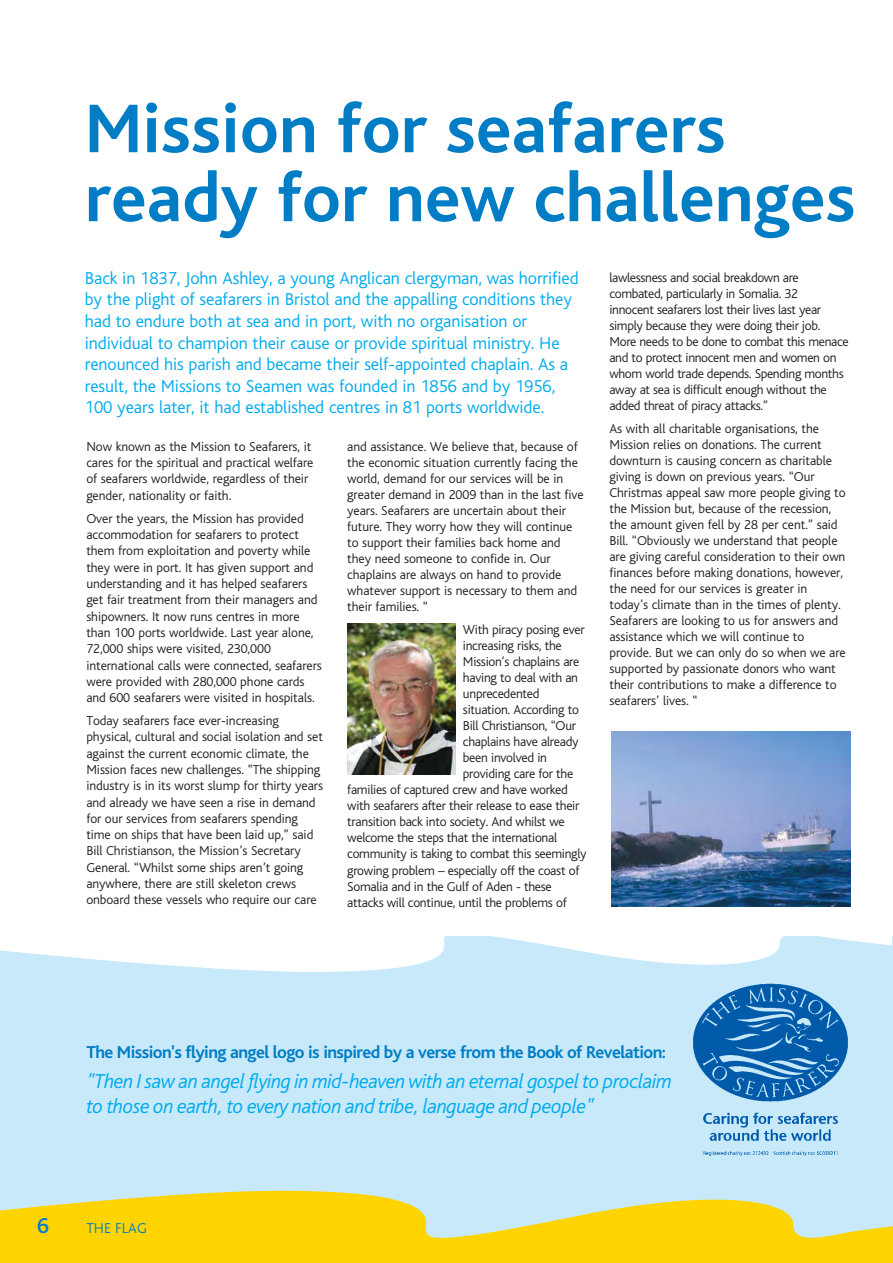
<style>
.page{position:relative;width:893px;height:1263px;background:#fff}
.page>*{position:absolute;margin:0;border:0;box-sizing:border-box;transform-origin:0 0}
.t1{font:700 72px/69px "Bliss";color:#007dc5}
.t2{font:500 22.5px "Bliss";color:#007dc5}
.t3{font:italic 300 21px/25.2px "Bliss";letter-spacing:-.025em;color:#00abed}
.t4{font:300 18px/21.6px "Bliss";letter-spacing:-.005em;color:#00abed}
.t5{font:700 18px "Bliss";letter-spacing:-.035em;color:#007dc5}
.t6{font:300 15px "Bliss";color:#007dc5}
.t7{font:300 13.5px/16px "Bliss";letter-spacing:-.005em;color:#231f20}
.t8{font:300 13.5px/16px "Bliss";letter-spacing:-.025em;color:#231f20}
</style>
<div class="page">
<div style="left:0;top:936px;width:893px;height:308px;background:#c7e9fa"></div>
<svg style="left:0;top:886px;width:892px;height:86px"></svg>
<svg style="left:0;top:1191px;width:893px;height:72px;fill:#ffd400"></svg>
<img style="left:693px;top:983px;width:155px;height:173px">
<img style="left:347px;top:623px;width:108px;height:151px">
<img style="left:611px;top:731px;width:239px;height:176px">
<h1 class="t1" style="left:85px;top:98px;width:772px">Mission for seafarers ready for new challenges</h1>
<p class="t4" style="left:85px;top:268px;width:495px">Back in 1837, John Ashley, a young Anglican clergyman, was horrified by the plight of seafarers in Bristol and the appalling conditions they had to endure both at sea and in port, with no organisation or individual to champion their cause or provide spiritual ministry. He renounced his parish and became their self-appointed chaplain. As a result, the Missions to Seamen was founded in 1856 and by 1956, 100 years later, it had established centres in 81 ports worldwide.</p>
<p class="t7" style="left:86px;top:439px;width:229px">Now known as the Mission to Seafarers, it cares for the spiritual and practical welfare of seafarers worldwide, regardless of their gender, nationality or faith.</p>
<p class="t7" style="left:86px;top:511px;width:237px">Over the years, the Mission has provided accommodation for seafarers to protect them from exploitation and poverty while they were in port. It has given support and understanding and it has helped seafarers get fair treatment from their managers and shipowners. It now runs centres in more than 100 ports worldwide. Last year alone, 72,000 ships were visited, 230,000 international calls were connected, seafarers were provided with 280,000 phone cards and 600 seafarers were visited in hospitals.</p>
<p class="t7" style="left:86px;top:713px;width:238px">Today seafarers face ever-increasing physical, cultural and social isolation and set against the current economic climate, the Mission faces new challenges. “The shipping industry is in its worst slump for thirty years and already we have seen a rise in demand for our services from seafarers spending time on ships that have been laid up,” said Bill Christianson, the Mission’s Secretary General. “Whilst some ships aren’t going anywhere, there are still skeleton crews onboard these vessels who require our care</p>
<p class="t7" style="left:347px;top:439px;width:238px">and assistance. We believe that, because of the economic situation currently facing the world, demand for our services will be in greater demand in 2009 than in the last five years. Seafarers are uncertain about their future. They worry how they will continue to support their families back home and they need someone to confide in. Our chaplains are always on hand to provide whatever support is necessary to them and their families. “</p>
<p class="t7" style="left:463px;top:622px;width:123px">With piracy posing ever</p>
<p class="t7" style="left:463px;top:638px;width:100px">increasing risks, the</p>
<p class="t7" style="left:463px;top:654px;width:118px">Mission’s chaplains are</p>
<p class="t7" style="left:463px;top:670px;width:117px">having to deal with an</p>
<p class="t7" style="left:463px;top:686px;width:78px">unprecedented</p>
<p class="t7" style="left:463px;top:702px;width:118px">situation. According to</p>
<p class="t7" style="left:463px;top:719px;width:115px">Bill Christianson, “Our</p>
<p class="t7" style="left:463px;top:735px;width:117px">chaplains have already</p>
<p class="t7" style="left:463px;top:751px;width:86px">been involved in</p>
<p class="t7" style="left:463px;top:767px;width:112px">providing care for the</p>
<p class="t7" style="left:347px;top:783px;width:222px">families of captured crew and have worked</p>
<p class="t7" style="left:347px;top:799px;width:234px">with seafarers after their release to ease their</p>
<p class="t7" style="left:347px;top:815px;width:219px">transition back into society. And whilst we</p>
<p class="t7" style="left:347px;top:831px;width:211px">welcome the steps that the international</p>
<p class="t7" style="left:347px;top:847px;width:241px">community is taking to combat this seemingly</p>
<p class="t7" style="left:347px;top:863px;width:234px">growing problem – especially off the coast of</p>
<p class="t7" style="left:347px;top:879px;width:206px">Somalia and in the Gulf of Aden - these</p>
<p class="t7" style="left:347px;top:895px;width:221px">attacks will continue, until the problems of</p>
<p class="t8" style="left:609px;top:270px;width:241px">lawlessness and social breakdown are combated, particularly in Somalia. 32<br>innocent seafarers lost their lives last year simply because they were doing their job.<br>More needs to be done to combat this menace and to protect innocent men and women on whom world trade depends. Spending months away at sea is difficult enough without the added threat of piracy attacks.”</p>
<p class="t7" style="left:609px;top:421px;width:238px">As with all charitable organisations, the Mission relies on donations. The current downturn is causing concern as charitable giving is down on previous years. “Our Christmas appeal saw more people giving to the Mission but, because of the recession, the amount given fell by 28 per cent.” said Bill. “Obviously we understand that people are giving careful consideration to their own finances before making donations, however, the need for our services is greater in today’s climate than in the times of plenty.<br>Seafarers are looking to us for answers and assistance which we will continue to provide. But we can only do so when we are supported by passionate donors who want their contributions to make a difference to seafarers’ lives. “</p>
<h3 class="t5" style="left:86px;top:1044px;width:581px">The Mission's flying angel logo is inspired by a verse from the Book of Revelation:</h3>
<h3 class="t3" style="left:86px;top:1070px;width:587px">"Then I saw an angel flying in mid-heaven with an eternal gospel to proclaim to those on earth, to every nation and tribe, language and people"</h3>
<h2 class="t2" style="left:37px;top:1216px;width:13px">6</h2>
<p class="t6" style="left:86px;top:1221px;width:62px">THE FLAG</p>
</div>
